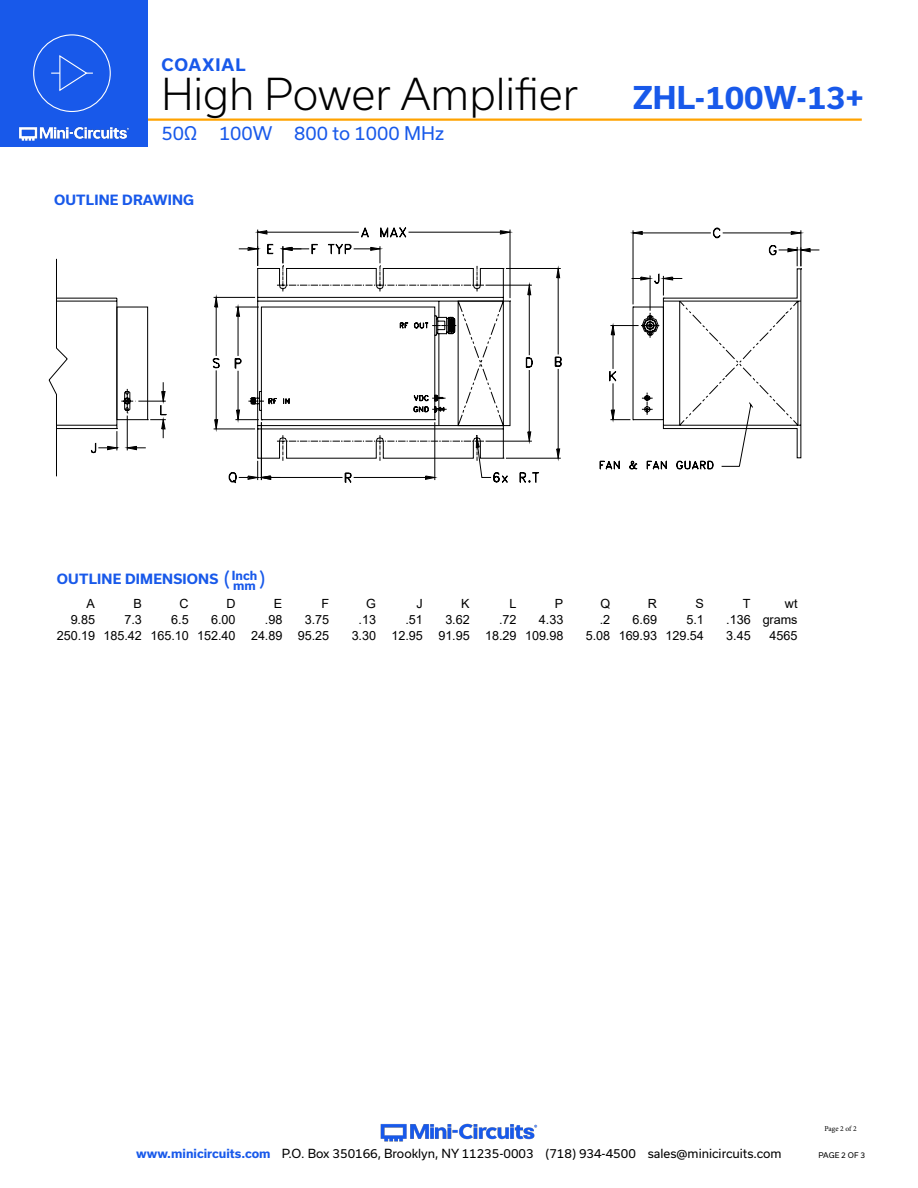
<style>
.page{position:relative;width:918px;height:1188px;background:#fff}
.page>*{position:absolute;margin:0;border:0;box-sizing:border-box;transform-origin:0 0}
.t1{font:300 42px "Usual";color:#000}
.t2{font:700 30px "Usual";color:#1859ea}
.Blue_Headers{font:19.5px "Usual";color:#1859ea}
.t3{font:18px "Usual";color:#1859ea}
.t4{font:700 16.5px "Usual";letter-spacing:.065em;color:#1859ea}
.Blue_Headers-2{font:700 13.5px "Usual";letter-spacing:.015em;color:#1859ea}
.t5{font:12.6px "Arial";letter-spacing:-.005em;color:#000}
.t6{font:12px "Usual";color:#000}
.Blue_Headers-3{font:700 12px "Usual";color:#1859ea}
.t7{font:7.5px "Usual";color:#000}
.t8{font:7.5px "Minion Pro";letter-spacing:-.01em;color:#000}
.s1{font-weight:700;color:#1859ea}
</style>
<div class="page">
<img style="left:380px;top:1123px;width:158px;height:19px">
<hr style="left:129px;top:118px;width:733px;height:3px;background:#ffa300">
<div style="left:0;top:0;width:147px;height:147px;background:#1859ea"></div>
<img style="left:19px;top:126px;width:110px;height:15px">
<div style="left:33px;top:34px;width:78px;height:78px;border:1px solid #fff;border-radius:50%"></div>
<svg style="left:51px;top:55px;width:42px;height:37px"></svg>
<svg style="left:90px;top:229px;width:730px;height:255px"></svg>
<svg style="left:135px;top:315px;width:619px;height:152px"></svg>
<h3 class="t4" style="left:161px;top:55px;width:86px">COAXIAL</h3>
<h1 class="t1" style="left:161px;top:70px;width:418px">High Power Amplifier</h1>
<h3 class="t3" style="left:161px;top:123px;width:284px">50Ω 100W 800 to 1000 MHz</h3>
<p class="Blue_Headers-2" style="left:54px;top:192px;width:142px">OUTLINE DRAWING</p>
<h2 class="t2" style="left:633px;top:81px;width:233px">ZHL-100W-13+</h2>
<p class="Blue_Headers-2" style="left:57px;top:571px;width:163px">OUTLINE DIMENSIONS</p>
<p class="Blue_Headers" style="left:224px;top:568px;width:8px">(</p>
<p class="Blue_Headers-3" style="left:232px;top:568px;width:27px">Inch</p>
<p class="Blue_Headers" style="left:259px;top:568px;width:8px">)</p>
<p class="Blue_Headers-3" style="left:233px;top:579px;width:24px">mm</p>
<p class="t5" style="left:87px;top:595px;width:10px">A</p>
<p class="t5" style="left:133px;top:595px;width:10px">B</p>
<p class="t5" style="left:180px;top:595px;width:11px">C</p>
<p class="t5" style="left:226px;top:595px;width:11px">D</p>
<p class="t5" style="left:274px;top:595px;width:10px">E</p>
<p class="t5" style="left:322px;top:595px;width:9px">F</p>
<p class="t5" style="left:366px;top:595px;width:11px">G</p>
<p class="t5" style="left:417px;top:595px;width:8px">J</p>
<p class="t5" style="left:461px;top:595px;width:10px">K</p>
<p class="t5" style="left:510px;top:595px;width:9px">L</p>
<p class="t5" style="left:555px;top:595px;width:10px">P</p>
<p class="t5" style="left:600px;top:595px;width:11px">Q</p>
<p class="t5" style="left:648px;top:595px;width:11px">R</p>
<p class="t5" style="left:695px;top:595px;width:10px">S</p>
<p class="t5" style="left:743px;top:595px;width:9px">T</p>
<p class="t5" style="left:785px;top:595px;width:14px">wt</p>
<p class="t5" style="left:71px;top:611px;width:26px">9.85</p>
<p class="t5" style="left:124px;top:611px;width:19px">7.3</p>
<p class="t5" style="left:171px;top:611px;width:19px">6.5</p>
<p class="t5" style="left:211px;top:611px;width:26px">6.00</p>
<p class="t5" style="left:265px;top:611px;width:19px">.98</p>
<p class="t5" style="left:305px;top:611px;width:26px">3.75</p>
<p class="t5" style="left:359px;top:611px;width:19px">.13</p>
<p class="t5" style="left:405px;top:611px;width:19px">.51</p>
<p class="t5" style="left:445px;top:611px;width:26px">3.62</p>
<p class="t5" style="left:499px;top:611px;width:19px">.72</p>
<p class="t5" style="left:539px;top:611px;width:26px">4.33</p>
<p class="t5" style="left:600px;top:611px;width:12px">.2</p>
<p class="t5" style="left:633px;top:611px;width:26px">6.69</p>
<p class="t5" style="left:686px;top:611px;width:19px">5.1</p>
<p class="t5" style="left:726px;top:611px;width:73px">.136 grams</p>
<p class="t5" style="left:57px;top:627px;width:274px">250.19 185.42 165.10 152.40 24.89 95.25</p>
<p class="t5" style="left:352px;top:627px;width:213px">3.30 12.95 91.95 18.29 109.98</p>
<p class="t5" style="left:586px;top:627px;width:120px">5.08 169.93 129.54</p>
<p class="t5" style="left:726px;top:627px;width:26px">3.45</p>
<p class="t5" style="left:770px;top:627px;width:29px">4565</p>
<p class="t8" style="left:825px;top:1124px;width:34px">Page 2 of 2</p>
<p class="t6" style="left:136px;top:1146px;width:647px"><span class="s1">www.minicircuits.com</span> P.O. Box 350166, Brooklyn, NY 11235-0003 (718) 934-4500 sales@minicircuits.com</p>
<p class="t7" style="left:819px;top:1151px;width:48px">PAGE 2 OF 3</p>
</div>
